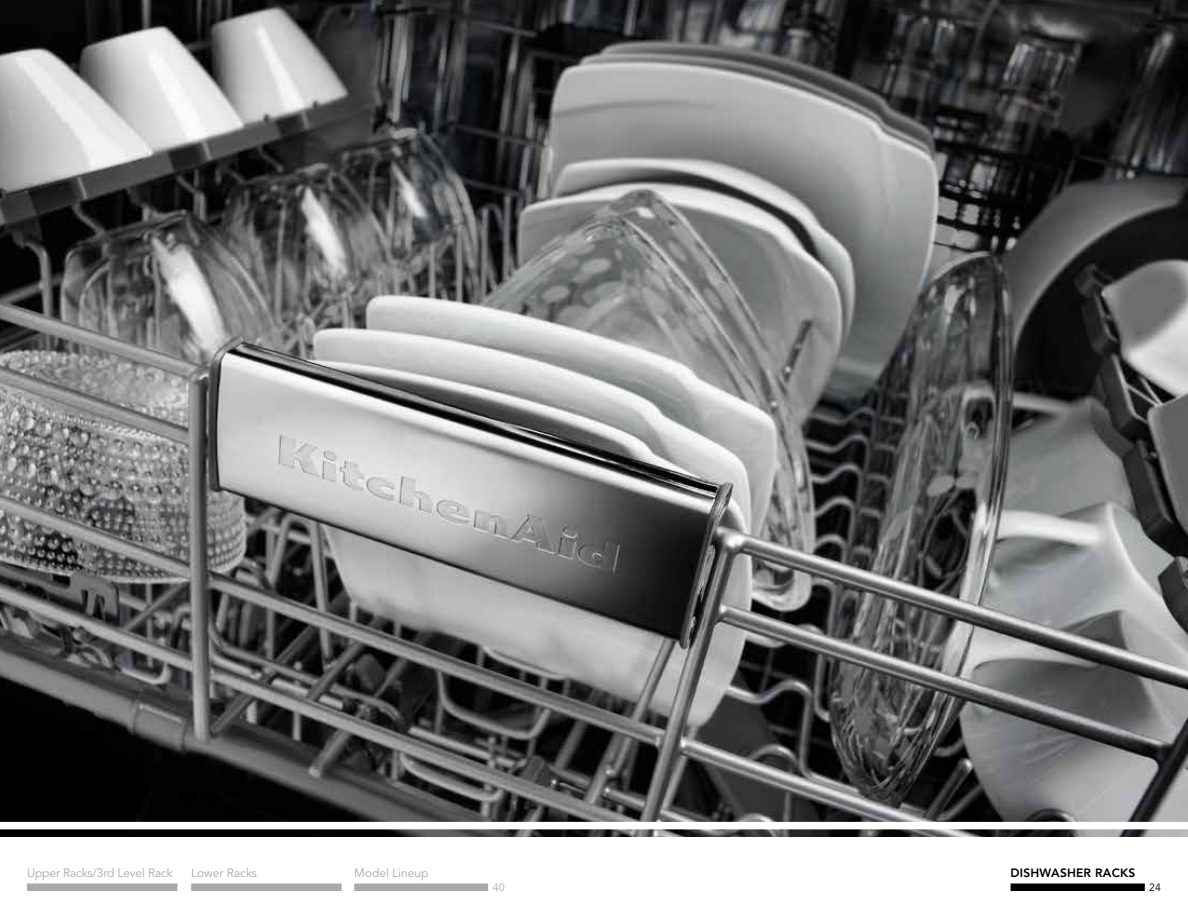
<style>
.page{position:relative;width:1188px;height:918px;background:#fff}
.page>*{position:absolute;margin:0;border:0;box-sizing:border-box;transform-origin:0 0}
.t1{font:12px "Avenir LT Std";letter-spacing:-.005em;color:#a7a9ac}
.t2{font:800 12px "Avenir LT Std";letter-spacing:.015em;color:#000}
.t3{font:10.5px "Avenir LT Std";color:#000}
.t4{font:10.5px "Avenir LT Std";color:#a7a9ac}
</style>
<div class="page">
<img style="left:0;top:0;width:1188px;height:837px">
<div style="left:0;top:822px;width:1188px;height:7px;background:#fff"></div>
<div style="left:1011px;top:884px;width:134px;height:7px;background:#000"></div>
<div style="left:27px;top:884px;width:150px;height:7px;background:#a7a9ac"></div>
<div style="left:191px;top:884px;width:151px;height:7px;background:#a7a9ac"></div>
<div style="left:354px;top:884px;width:134px;height:7px;background:#a7a9ac"></div>
<p class="t1" style="left:27px;top:866px;width:147px">Upper Racks/3rd Level Rack</p>
<p class="t1" style="left:191px;top:866px;width:67px">Lower Racks</p>
<p class="t2" style="left:1011px;top:865px;width:126px">DISHWASHER RACKS</p>
<p class="t4" style="left:493px;top:881px;width:13px">40</p>
<p class="t1" style="left:354px;top:866px;width:76px">Model Lineup</p>
<p class="t3" style="left:1149px;top:881px;width:13px">24</p>
</div>
